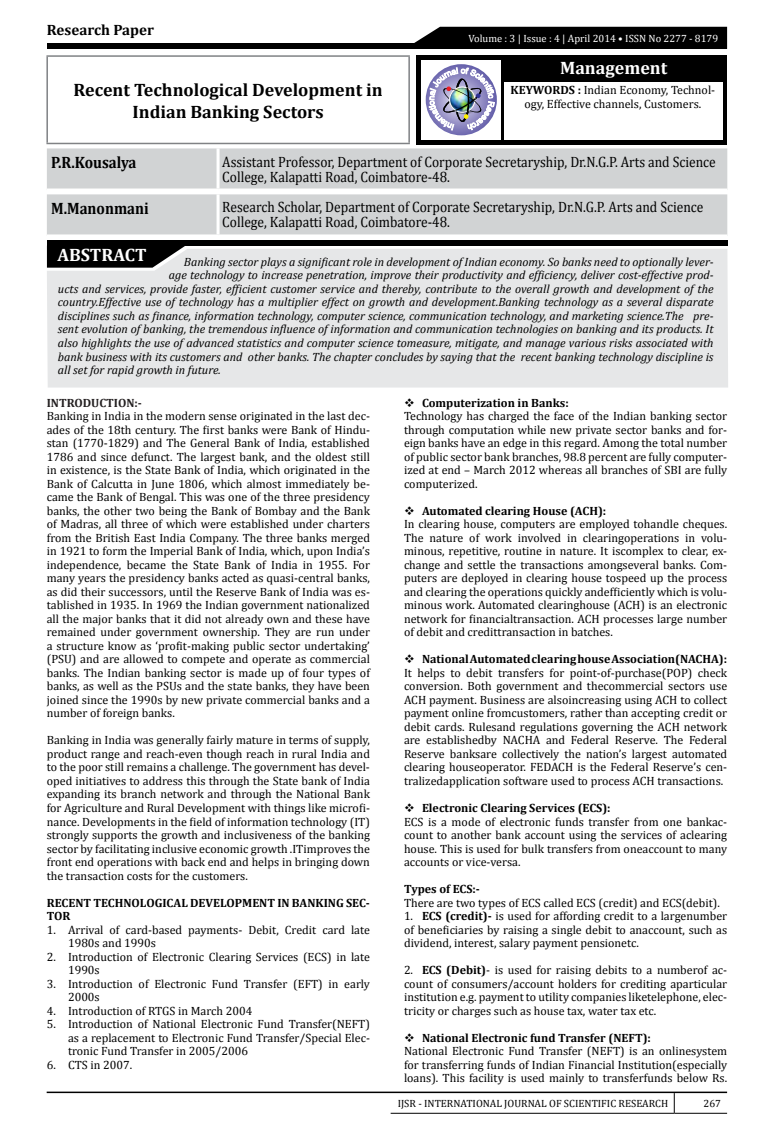
<style>
.page{position:relative;width:774px;height:1136px;background:#fff}
.page>*{position:absolute;margin:0;border:0;box-sizing:border-box;transform-origin:0 0}
.t1{font:700 18px/21.6px "Cambria";color:#000;text-align:center}
.t2{font:700 18px "Cambria";color:#fff}
.t3{font:700 16.5px "Cambria";color:#000;scale:.9 1}
.t4{font:15px/15px "Cambria";color:#000;scale:.9 1}
.t5{font:700 15px "Cambria";color:#000}
.t6{font:12px/13.5px "Cambria";color:#000}
.t7{font:italic 12px "Cambria";color:#000}
.t8{font:700 12px/13.5px "Cambria";color:#000}
.t9{font:700 12px "Cambria";color:#231f20}
.t10{font:10.5px "Cambria";color:#000}
.t11{font:10.5px "Cambria";color:#fff}
.s1{font-weight:700}
</style>
<div class="page">
<hr style="left:47px;top:1091px;width:680px;height:1px;background:#000">
<svg style="left:674px;top:1092px;width:1px;height:20px"></svg>
<hr style="left:391px;top:1112px;width:283px;height:1px;background:#000">
<hr style="left:674px;top:1112px;width:53px;height:1px;background:#000">
<div style="left:47px;top:43px;width:680px;height:6px;background:#000"></div>
<div style="left:414px;top:27px;width:313px;height:16px;background:#000"></div>
<div style="left:416px;top:55px;width:311px;height:90px;background:#000"></div>
<div style="left:421px;top:60px;width:80px;height:79px;background:#fff"></div>
<svg style="left:426px;top:64px;width:71px;height:71px"></svg>
<img style="left:429px;top:68px;width:65px;height:62px">
<div style="left:504px;top:82px;width:219px;height:57px;background:#fff"></div>
<svg style="left:47px;top:148px;width:680px;height:86px;background:#d4d6d7"></svg>
<hr style="left:217px;top:194px;width:3px;height:40px;background:#fff">
<hr style="left:46px;top:55px;width:364px;height:2px;background:#808285">
<hr style="left:46px;top:57px;width:2px;height:86px;background:#808285">
<hr style="left:408px;top:57px;width:2px;height:86px;background:#808285">
<hr style="left:46px;top:143px;width:364px;height:1px;background:#808285">
<svg style="left:47px;top:246px;width:138px;height:3px"></svg>
<div style="left:47px;top:249px;width:681px;height:138px;background:#e6e7e8"></div>
<div style="left:47px;top:240px;width:680px;height:6px;background:#000"></div>
<p class="t5" style="left:47px;top:20px;width:109px">Research Paper</p>
<p class="t11" style="left:468px;top:32px;width:251px">Volume : 3 | Issue : 4 | April 2014 • ISSN No 2277 - 8179</p>
<h1 class="t2" style="left:560px;top:55px;width:109px">Management</h1>
<h1 class="t1" style="left:74px;top:78px;width:311px">Recent Technological Development in<br>Indian Banking Sectors</h1>
<p class="t6" style="left:511px;top:83px;width:206px;text-align:center"><span class="s1">KEYWORDS :</span> Indian Economy, Technol&shy;ogy, Effective channels, Customers.</p>
<h2 class="t3" style="left:51px;top:150px;width:96px">P.R.Kousalya</h2>
<p class="t4" style="left:222px;top:154px;width:550px">Assistant Professor, Department of Corporate Secretaryship, Dr.N.G.P. Arts and Science<br>College, Kalapatti Road, Coimbatore-48.</p>
<h2 class="t3" style="left:51px;top:196px;width:110px">M.Manonmani</h2>
<p class="t4" style="left:222px;top:200px;width:536px">Research Scholar, Department of Corporate Secretaryship, Dr.N.G.P. Arts and Science<br>College, Kalapatti Road, Coimbatore-48.</p>
<h1 class="t2" style="left:57px;top:242px;width:91px">ABSTRACT</h1>
<p class="t7" style="left:184px;top:253px;width:531px">Banking sector plays a significant role in development of Indian economy. So banks need to optionally lever-</p>
<p class="t7" style="left:169px;top:267px;width:546px">age technology to increase penetration, improve their productivity and efficiency, deliver cost-effective prod-</p>
<p class="t7" style="left:58px;top:280px;width:657px">ucts and services, provide faster, efficient customer service and thereby, contribute to the overall growth and development of the</p>
<p class="t7" style="left:58px;top:294px;width:657px">country.Effective use of technology has a multiplier effect on growth and development.Banking technology as a several disparate</p>
<p class="t7" style="left:58px;top:307px;width:657px">disciplines such as finance, information technology, computer science, communication technology, and marketing science.The pre-</p>
<p class="t7" style="left:58px;top:321px;width:657px">sent evolution of banking, the tremendous influence of information and communication technologies on banking and its products. It</p>
<p class="t7" style="left:58px;top:334px;width:657px">also highlights the use of advanced statistics and computer science tomeasure, mitigate, and manage various risks associated with</p>
<p class="t7" style="left:58px;top:348px;width:657px">bank business with its customers and other banks. The chapter concludes by saying that the recent banking technology discipline is</p>
<p class="t7" style="left:58px;top:361px;width:165px">all set for rapid growth in future.</p>
<p class="t9" style="left:47px;top:394px;width:97px">INTRODUCTION:-</p>
<p class="t6" style="left:47px;top:409px;width:325px;text-align:justify">Banking in India in the modern sense originated in the last dec&shy;ades of the 18th century. The first banks were Bank of Hindu&shy;stan (1770-1829) and The General Bank of India, established 1786 and since defunct. The largest bank, and the oldest still in existence, is the State Bank of India, which originated in the Bank of Calcutta in June 1806, which almost immediately be&shy;came the Bank of Bengal. This was one of the three presidency banks, the other two being the Bank of Bombay and the Bank of Madras, all three of which were established under charters from the British East India Company. The three banks merged in 1921 to form the Imperial Bank of India, which, upon India’s independence, became the State Bank of India in 1955. For many years the presidency banks acted as quasi-central banks, as did their successors, until the Reserve Bank of India was es&shy;tablished in 1935. In 1969 the Indian government nationalized all the major banks that it did not already own and these have remained under government ownership. They are run under a structure know as ‘profit-making public sector undertaking’ (PSU) and are allowed to compete and operate as commercial banks. The Indian banking sector is made up of four types of banks, as well as the PSUs and the state banks, they have been joined since the 1990s by new private commercial banks and a number of foreign banks.</p>
<p class="t6" style="left:47px;top:733px;width:325px;text-align:justify">Banking in India was generally fairly mature in terms of supply, product range and reach-even though reach in rural India and to the poor still remains a challenge. The government has devel&shy;oped initiatives to address this through the State bank of India expanding its branch network and through the National Bank for Agriculture and Rural Development with things like microfi&shy;nance. Developments in the field of information technology (IT) strongly supports the growth and inclusiveness of the banking sector by facilitating inclusive economic growth .ITimproves the front end operations with back end and helps in bringing down the transaction costs for the customers.</p>
<p class="t8" style="left:47px;top:895px;width:325px">RECENT TECHNOLOGICAL DEVELOPMENT IN BANKING SEC-<br>TOR</p>
<p class="t6" style="left:68px;top:922px;width:303px;text-indent:-21px">1. Arrival of card-based payments- Debit, Credit card late<br>1980s and 1990s</p>
<p class="t6" style="left:68px;top:949px;width:303px;text-indent:-21px">2. Introduction of Electronic Clearing Services (ECS) in late<br>1990s</p>
<p class="t6" style="left:68px;top:976px;width:303px;text-indent:-21px">3. Introduction of Electronic Fund Transfer (EFT) in early<br>2000s</p>
<p class="t6" style="left:47px;top:1003px;width:207px">4. Introduction of RTGS in March 2004</p>
<p class="t6" style="left:68px;top:1017px;width:303px;text-align:justify;text-indent:-21px">5. Introduction of National Electronic Fund Transfer(NEFT) as a replacement to Electronic Fund Transfer/Special Elec&shy;tronic Fund Transfer in 2005/2006</p>
<p class="t6" style="left:47px;top:1057px;width:87px">6. CTS in 2007.</p>
<p class="t6" style="left:404px;top:396px;width:325px">❖ <span class="s1">Computerization in Banks:<br></span>Technology has charged the face of the Indian banking sector through computation while new private sector banks and for&shy;eign banks have an edge in this regard. Among the total number of public sector bank branches, 98.8 percent are fully computer&shy;ized at end – March 2012 whereas all branches of SBI are fully computerized.</p>
<p class="t6" style="left:404px;top:504px;width:325px">❖ <span class="s1">Automated clearing House (ACH):<br></span>In clearing house, computers are employed tohandle cheques.<br>The nature of work involved in clearingoperations in volu&shy;minous, repetitive, routine in nature. It iscomplex to clear, ex&shy;change and settle the transactions amongseveral banks. Com&shy;puters are deployed in clearing house tospeed up the process and clearing the operations quickly andefficiently which is volu&shy;minous work. Automated clearinghouse (ACH) is an electronic network for financialtransaction. ACH processes large number of debit and credittransaction in batches.</p>
<p class="t6" style="left:404px;top:652px;width:325px;text-align:justify">❖ <span class="s1">National Automated clearing house Association(NACHA):<br></span>It helps to debit transfers for point-of-purchase(POP) check conversion. Both government and thecommercial sectors use ACH payment. Business are alsoincreasing using ACH to collect payment online fromcustomers, rather than accepting credit or debit cards. Rulesand regulations governing the ACH network are establishedby NACHA and Federal Reserve. The Federal Reserve banksare collectively the nation’s largest automated clearing houseoperator. FEDACH is the Federal Reserve’s cen&shy;tralizedapplication software used to process ACH transactions.</p>
<p class="t6" style="left:404px;top:801px;width:325px">❖ <span class="s1">Electronic Clearing Services (ECS):<br></span>ECS is a mode of electronic funds transfer from one bankac&shy;count to another bank account using the services of aclearing house. This is used for bulk transfers from oneaccount to many accounts or vice-versa.</p>
<p class="t8" style="left:404px;top:881px;width:77px">Types of ECS:-</p>
<p class="t6" style="left:404px;top:895px;width:317px">There are two types of ECS called ECS (credit) and ECS(debit).</p>
<p class="t6" style="left:404px;top:909px;width:325px;text-align:justify">1. <span class="s1">ECS (credit)-</span> is used for affording credit to a largenumber of beneficiaries by raising a single debit to anaccount, such as dividend, interest, salary payment pensionetc.</p>
<p class="t6" style="left:404px;top:963px;width:325px;text-align:justify">2. <span class="s1">ECS (Debit)</span>- is used for raising debits to a numberof ac&shy;count of consumers/account holders for crediting aparticular institution e.g. payment to utility companies liketelephone, elec&shy;tricity or charges such as house tax, water tax etc.</p>
<p class="t6" style="left:404px;top:1030px;width:325px">❖ <span class="s1">National Electronic fund Transfer (NEFT):<br></span>National Electronic Fund Transfer (NEFT) is an onlinesystem for transferring funds of Indian Financial Institution(especially loans). This facility is used mainly to transferfunds below Rs.</p>
<p class="t10" style="left:398px;top:1097px;width:272px">IJSR - INTERNATIONAL JOURNAL OF SCIENTIFIC RESEARCH</p>
<p class="t10" style="left:704px;top:1097px;width:19px">267</p>
</div>
